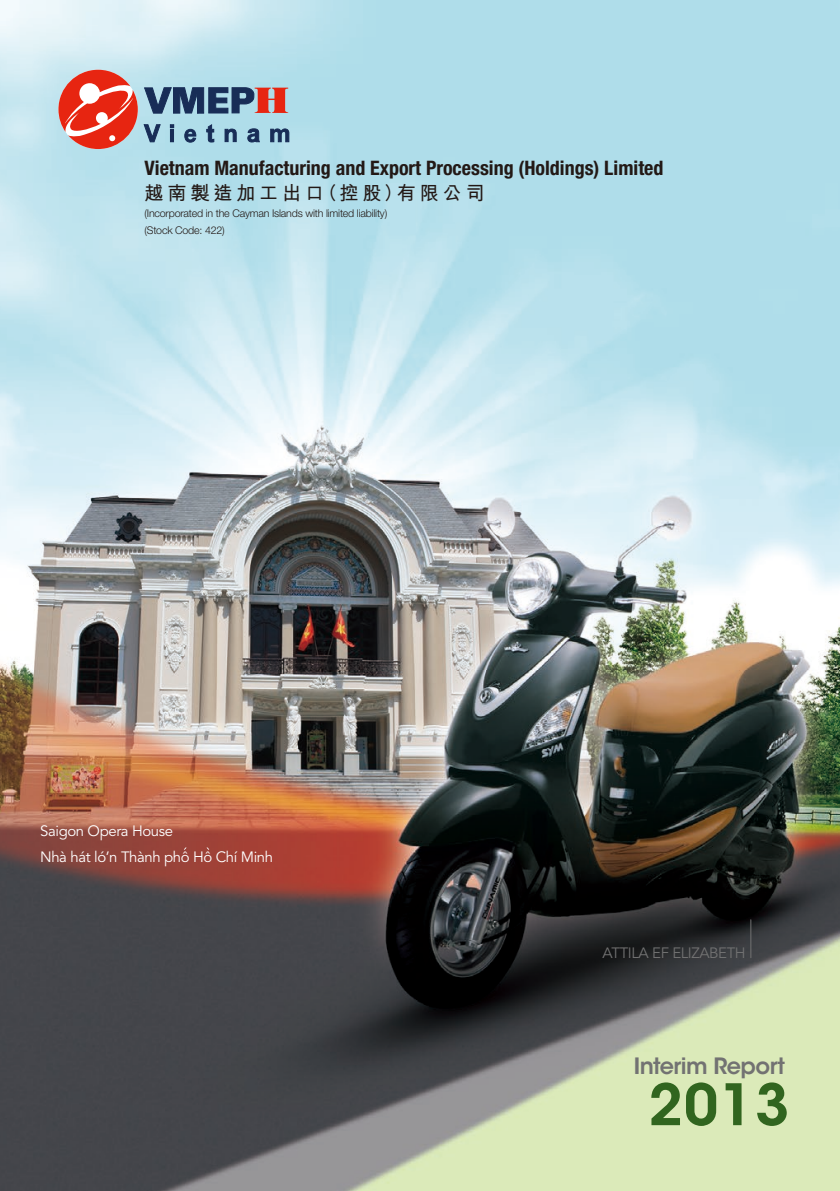
<style>
.page{position:relative;width:840px;height:1191px;background:#fff}
.page>*{position:absolute;margin:0;border:0;box-sizing:border-box;transform-origin:0 0}
.t1{font:600 56.6px "ITC Avant Garde Std";color:#31651f}
.t2{font:600 22.4px "ITC Avant Garde Std";letter-spacing:-.025em;color:#727272}
.t3{font:700 condensed 20px "Helvetica Neue LT Std";color:#231916}
.t4{font:700 19.2px "M Hei HK";letter-spacing:.2em;color:#231916}
.t5{font:15px/25.8px "Avenir LT Std";letter-spacing:-.025em;color:#fff}
.t6{font:15px "Avenir LT Std";letter-spacing:-.025em;color:#727272}
.t7{font:300 10.6px/17.4px "Helvetica Neue LT Std";letter-spacing:-.02em;color:#231916}
</style>
<div class="page">
<img style="left:0;top:0;width:839px;height:1191px">
<svg style="left:144px;top:87px;width:144px;height:26px;background:#6d697f"></svg>
<svg style="left:144px;top:124px;width:16px;height:18px"></svg>
<svg style="left:170px;top:125px;width:4px;height:17px"></svg>
<svg style="left:206px;top:125px;width:8px;height:17px"></svg>
<svg style="left:225px;top:129px;width:11px;height:13px"></svg>
<svg style="left:247px;top:129px;width:12px;height:13px"></svg>
<svg style="left:270px;top:129px;width:19px;height:13px"></svg>
<svg style="left:58px;top:70px;width:80px;height:79px;background:#e27268"></svg>
<svg style="left:184px;top:129px;width:12px;height:13px"></svg>
<hr style="left:750px;top:919px;width:1px;height:38px;background:#727272">
<h3 class="t3" style="left:144px;top:155px;width:520px">Vietnam Manufacturing and Export Processing (Holdings) Limited</h3>
<h3 class="t4" style="left:144px;top:179px;width:341px">越南製造加工出口（控股）有限公司</h3>
<p class="t7" style="left:144px;top:204px;width:244px">(Incorporated in the Cayman Islands with limited liability) (Stock Code: 422)</p>
<h3 class="t5" style="left:40px;top:818px;width:234px">Saigon Opera House<br>Nhà hát ló’n Thành phô Hô Chí Minh</h3>
<h3 class="t6" style="left:602px;top:944px;width:144px">ATTILA EF ELIZABETH</h3>
<h2 class="t2" style="left:633px;top:1051px;width:153px">Interim Report</h2>
<h1 class="t1" style="left:648px;top:1068px;width:142px">2013</h1>
</div>
